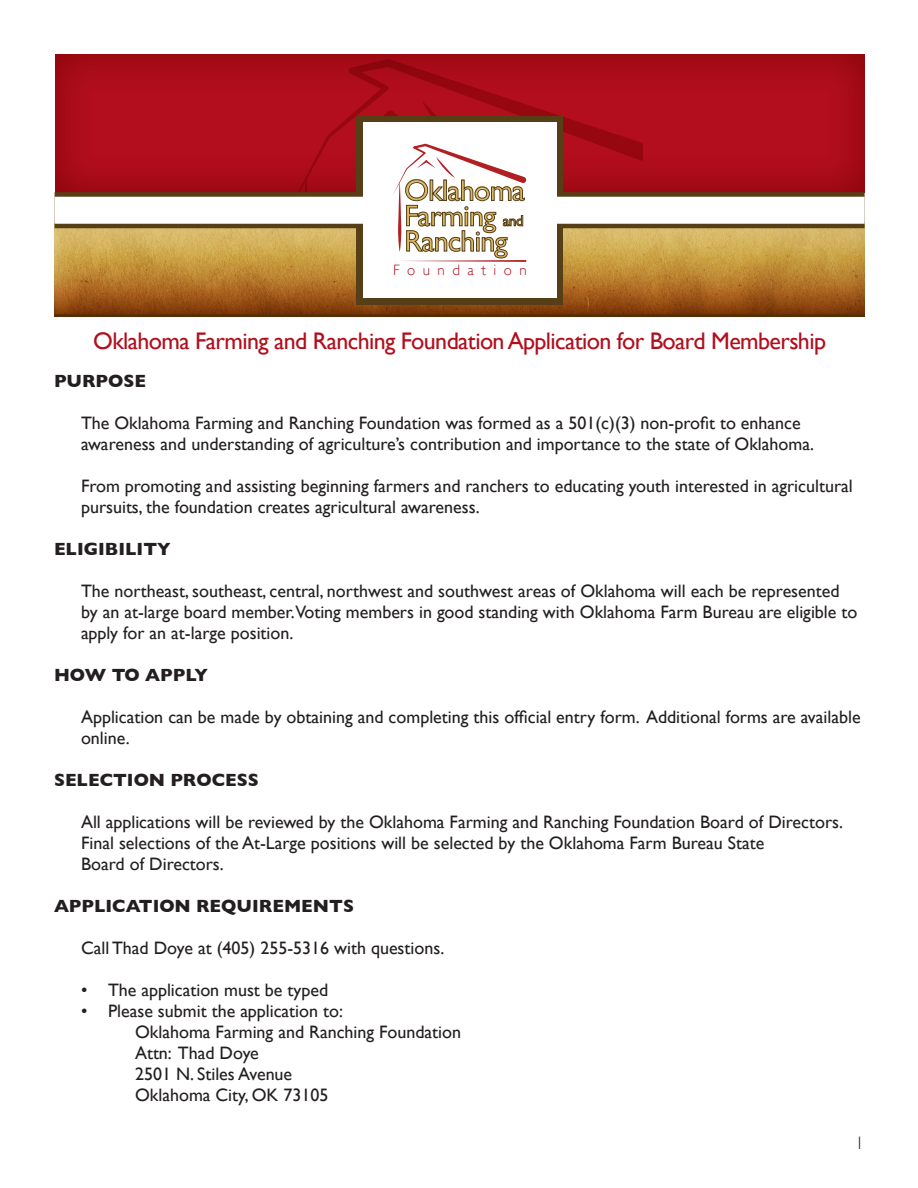
<style>
.page{position:relative;width:918px;height:1188px;background:#fff}
.page>*{position:absolute;margin:0;border:0;box-sizing:border-box;transform-origin:0 0}
.t1{font:30px/25.3px "Gill Sans";letter-spacing:-.025em;color:#dcb964;text-align:justify}
.t2{font:24px "Gill Sans";letter-spacing:-.025em;color:#b20e1d}
.Paragraph_Style_1{font:18px/21px "Gill Sans";color:#231f20}
.t3{font:700 18px "Gill Sans";color:#231f20}
.t4{font:300 18px "Gill Sans";color:#231f20}
.t5{font:300 15px "Gill Sans";letter-spacing:.5em;color:#b20e1d}
.s1{font-size:15px}
</style>
<div class="page">
<div style="left:53px;top:52px;width:813px;height:143px;background:#740000;opacity:.75"></div>
<svg style="left:283px;top:59px;width:360px;height:133px;background:#aa0b19"></svg>
<div style="left:55px;top:221px;width:810px;height:95px;background:linear-gradient(to right,#783405,#763405)"></div>
<img style="left:55px;top:228px;width:810px;height:85px">
<div style="left:55px;top:192px;width:810px;height:36px;background:#563f17"></div>
<div style="left:357px;top:116px;width:206px;height:189px;background:#563f17"></div>
<div style="left:55px;top:197px;width:810px;height:27px;background:#fff"></div>
<div style="left:363px;top:122px;width:193px;height:176px;background:#fff"></div>
<svg style="left:360px;top:102px;width:167px;height:160px"></svg>
<p class="t1" style="left:404px;top:177px;width:122px">Oklahoma Farming <span class="s1">and </span>Ranching</p>
<p class="t5" style="left:393px;top:262px;width:135px">Foundation</p>
<p class="t2" style="left:93px;top:327px;width:734px">Oklahoma Farming and Ranching Foundation Application for Board Membership</p>
<p class="t3" style="left:54px;top:367px;width:94px">PURPOSE</p>
<p class="Paragraph_Style_1" style="left:81px;top:412px;width:735px">The Oklahoma Farming and Ranching Foundation was formed as a 501(c)(3) non-profit to enhance awareness and understanding of agriculture’s contribution and importance to the state of Oklahoma.</p>
<p class="Paragraph_Style_1" style="left:81px;top:475px;width:773px">From promoting and assisting beginning farmers and ranchers to educating youth interested in agricultural pursuits, the foundation creates agricultural awareness.</p>
<p class="t3" style="left:54px;top:535px;width:118px">ELIGIBILITY</p>
<p class="Paragraph_Style_1" style="left:81px;top:580px;width:778px">The northeast, southeast, central, northwest and southwest areas of Oklahoma will each be represented by an at-large board member.Voting members in good standing with Oklahoma Farm Bureau are eligible to apply for an at-large position.</p>
<p class="t3" style="left:54px;top:661px;width:155px">HOW TO APPLY</p>
<p class="Paragraph_Style_1" style="left:81px;top:706px;width:781px">Application can be made by obtaining and completing this official entry form. Additional forms are available online.</p>
<p class="t3" style="left:54px;top:766px;width:206px">SELECTION PROCESS</p>
<p class="Paragraph_Style_1" style="left:81px;top:811px;width:764px">All applications will be reviewed by the Oklahoma Farming and Ranching Foundation Board of Directors.<br>Final selections of the At-Large positions will be selected by the Oklahoma Farm Bureau State<br>Board of Directors.</p>
<p class="t3" style="left:54px;top:892px;width:302px">APPLICATION REQUIREMENTS</p>
<p class="Paragraph_Style_1" style="left:81px;top:937px;width:365px">Call Thad Doye at (405) 255-5316 with questions.</p>
<p class="Paragraph_Style_1" style="left:81px;top:979px;width:249px">• The application must be typed</p>
<p class="Paragraph_Style_1" style="left:81px;top:1000px;width:264px">• Please submit the application to:</p>
<p class="Paragraph_Style_1" style="left:135px;top:1021px;width:328px">Oklahoma Farming and Ranching Foundation</p>
<p class="Paragraph_Style_1" style="left:135px;top:1042px;width:125px">Attn: Thad Doye</p>
<p class="Paragraph_Style_1" style="left:135px;top:1063px;width:159px">2501 N. Stiles Avenue</p>
<p class="Paragraph_Style_1" style="left:135px;top:1084px;width:195px">Oklahoma City, OK 73105</p>
<p class="t4" style="left:855px;top:1129px;width:10px">1</p>
</div>
